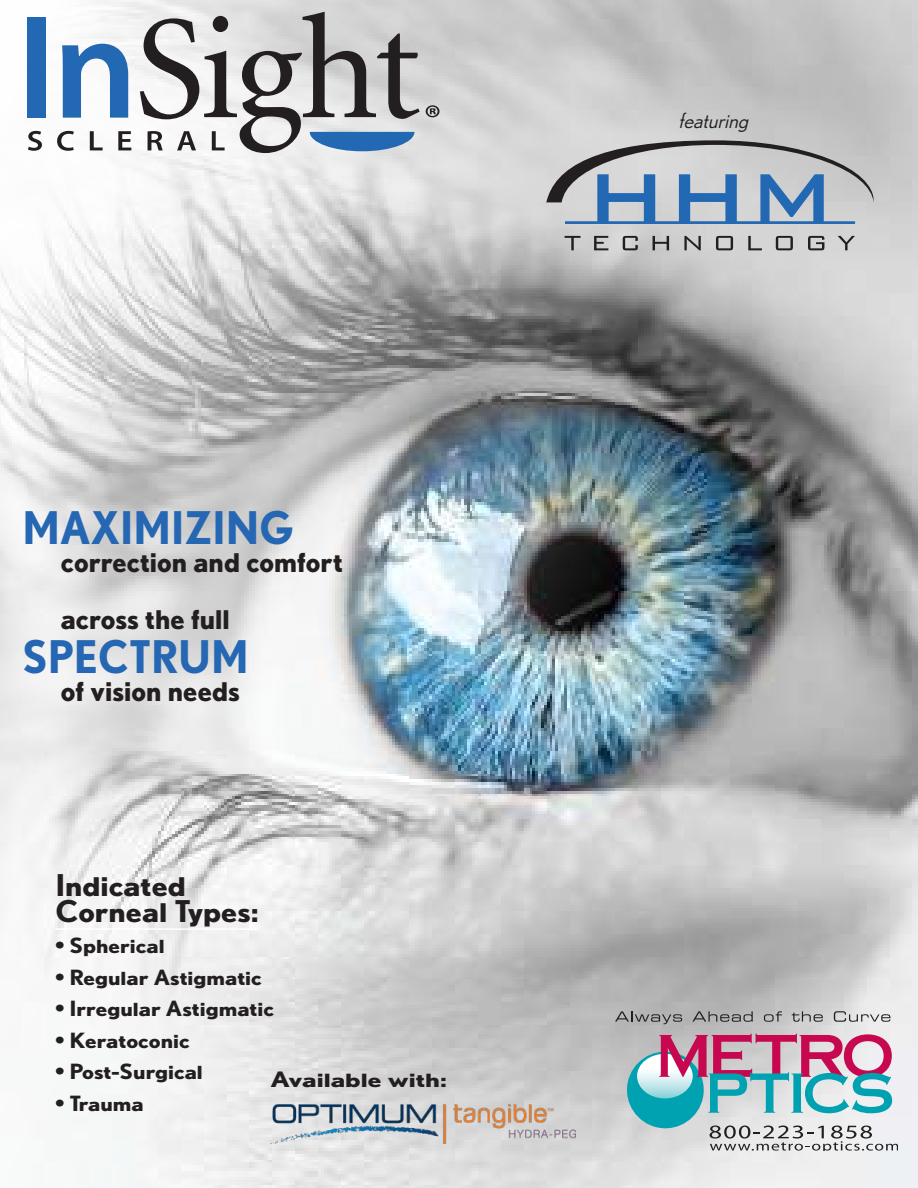
<style>
.page{position:relative;width:918px;height:1188px;background:#fff}
.page>*{position:absolute;margin:0;border:0;box-sizing:border-box;transform-origin:0 0}
.t1{font:700 45px "Nobel BL";color:#2567b3;scale:.95 1}
.t2{font:700 30px/57px "Nobel BL";color:#231f20;scale:.95 1}
.t3{font:700 30px/25.5px "Nobel BL";color:#231f20;scale:1.07 1}
.t4{font:700 21.3px "Nobel BL";color:#231f20;scale:1.3 1}
.t5{font:700 21px "Nobel BL";color:#231f20;scale:1.1 1}
.t6{font:italic 21px "Nobel";color:#231f20}
</style>
<div class="page">
<img style="left:0;top:0;width:918px;height:1188px">
<div style="left:28px;top:18px;width:18px;height:100px;background:#2368b3"></div>
<svg style="left:62px;top:44px;width:66px;height:74px"></svg>
<svg style="left:28px;top:131px;width:14px;height:20px"></svg>
<svg style="left:57px;top:131px;width:17px;height:20px"></svg>
<svg style="left:90px;top:131px;width:13px;height:19px"></svg>
<svg style="left:118px;top:131px;width:13px;height:19px"></svg>
<svg style="left:140px;top:12px;width:280px;height:141px"></svg>
<svg style="left:426px;top:105px;width:14px;height:12px"></svg>
<svg style="left:565px;top:236px;width:16px;height:14px"></svg>
<svg style="left:594px;top:236px;width:14px;height:14px"></svg>
<svg style="left:623px;top:236px;width:15px;height:14px"></svg>
<svg style="left:653px;top:236px;width:16px;height:14px"></svg>
<svg style="left:684px;top:236px;width:17px;height:14px"></svg>
<svg style="left:716px;top:236px;width:17px;height:14px"></svg>
<svg style="left:748px;top:236px;width:14px;height:14px"></svg>
<svg style="left:776px;top:236px;width:17px;height:14px"></svg>
<svg style="left:808px;top:236px;width:16px;height:14px"></svg>
<svg style="left:838px;top:236px;width:17px;height:14px"></svg>
<hr style="left:565px;top:221px;width:290px;height:3px;background:#2368b3">
<svg style="left:546px;top:140px;width:328px;height:83px;background:#a4b0bd"></svg>
<hr style="left:55px;top:928px;width:204px;height:2px;background:#fff">
<img style="left:271px;top:1105px;width:304px;height:39px">
<svg style="left:627px;top:1052px;width:77px;height:76px"></svg>
<div style="left:628px;top:1053px;width:73px;height:73px;background:#00a2b2;border-radius:50%"></div>
<svg style="left:637px;top:1034px;width:255px;height:79px;background:#a3a3b6"></svg>
<svg style="left:616px;top:1011px;width:66px;height:13px"></svg>
<svg style="left:692px;top:1011px;width:61px;height:11px"></svg>
<svg style="left:764px;top:1011px;width:18px;height:11px"></svg>
<svg style="left:792px;top:1011px;width:31px;height:11px"></svg>
<svg style="left:834px;top:1011px;width:56px;height:11px"></svg>
<svg style="left:710px;top:1126px;width:188px;height:24px"></svg>
<h1 class="t1" style="left:22px;top:501px;width:287px">MAXIMIZING</h1>
<h2 class="t2" style="left:61px;top:532px;width:298px">correction and comfort across the full</h2>
<h1 class="t1" style="left:22px;top:630px;width:240px">SPECTRUM</h1>
<h2 class="t2" style="left:61px;top:661px;width:190px">of vision needs</h2>
<h2 class="t3" style="left:55px;top:872px;width:192px">Indicated<br>Corneal Types:</h2>
<p class="t5" style="left:55px;top:933px;width:101px">• Spherical</p>
<p class="t5" style="left:55px;top:965px;width:189px">• Regular Astigmatic</p>
<p class="t5" style="left:55px;top:996px;width:200px">• Irregular Astigmatic</p>
<p class="t5" style="left:55px;top:1028px;width:124px">• Keratoconic</p>
<p class="t5" style="left:55px;top:1059px;width:136px">• Post-Surgical</p>
<p class="t5" style="left:55px;top:1091px;width:82px">• Trauma</p>
<p class="t4" style="left:271px;top:1067px;width:137px">Available with:</p>
<p class="t6" style="left:679px;top:108px;width:77px">featuring</p>
</div>
